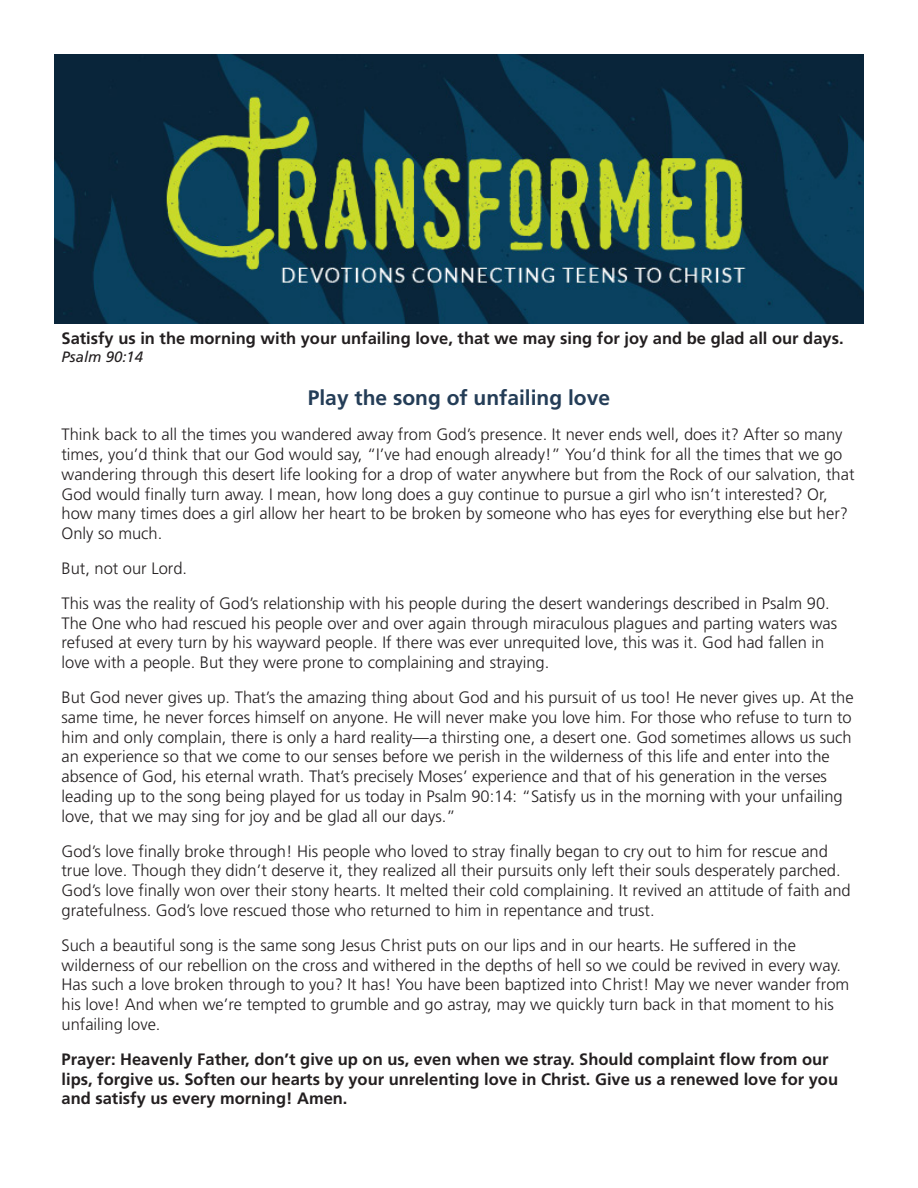
<style>
.page{position:relative;width:918px;height:1188px;background:#fff}
.page>*{position:absolute;margin:0;border:0;box-sizing:border-box;transform-origin:0 0}
.body_copy{font:700 21px "Frutiger LT Std";color:#243d57}
.body_copy-2{font:300 16.5px/19.8px "Frutiger LT Std";color:#231f20}
.body_copy-3{font:700 16.5px/19.8px "Frutiger LT Std";color:#231f20}
.body_copy-4{font:italic 15px "Frutiger LT Std";color:#231f20}
</style>
<div class="page">
<img style="left:54px;top:54px;width:810px;height:270px">
<p class="body_copy-3" style="left:62px;top:328px;width:784px">Satisfy us in the morning with your unfailing love, that we may sing for joy and be glad all our days.</p>
<p class="body_copy-4" style="left:62px;top:348px;width:83px">Psalm 90:14</p>
<p class="body_copy" style="left:308px;top:386px;width:304px">Play the song of unfailing love</p>
<p class="body_copy-2" style="left:62px;top:425px;width:795px">Think back to all the times you wandered away from God’s presence. It never ends well, does it? After so many times, you’d think that our God would say, “I’ve had enough already!” You’d think for all the times that we go wandering through this desert life looking for a drop of water anywhere but from the Rock of our salvation, that God would finally turn away. I mean, how long does a guy continue to pursue a girl who isn’t interested? Or, how many times does a girl allow her heart to be broken by someone who has eyes for everything else but her?<br>Only so much.</p>
<p class="body_copy-2" style="left:62px;top:551px;width:770px;line-height:34.8px">But, not our Lord.<br>This was the reality of God’s relationship with his people during the desert wanderings described in Psalm 90.</p>
<p class="body_copy-2" style="left:62px;top:613px;width:777px">The One who had rescued his people over and over again through miraculous plagues and parting waters was refused at every turn by his wayward people. If there was ever unrequited love, this was it. God had fallen in love with a people. But they were prone to complaining and straying.</p>
<p class="body_copy-2" style="left:62px;top:688px;width:794px">But God never gives up. That’s the amazing thing about God and his pursuit of us too! He never gives up. At the same time, he never forces himself on anyone. He will never make you love him. For those who refuse to turn to him and only complain, there is only a hard reality—a thirsting one, a desert one. God sometimes allows us such an experience so that we come to our senses before we perish in the wilderness of this life and enter into the absence of God, his eternal wrath. That’s precisely Moses’ experience and that of his generation in the verses leading up to the song being played for us today in Psalm 90:14: “Satisfy us in the morning with your unfailing love, that we may sing for joy and be glad all our days.”</p>
<p class="body_copy-2" style="left:62px;top:841px;width:791px">God’s love finally broke through! His people who loved to stray finally began to cry out to him for rescue and true love. Though they didn’t deserve it, they realized all their pursuits only left their souls desperately parched.<br>God’s love finally won over their stony hearts. It melted their cold complaining. It revived an attitude of faith and gratefulness. God’s love rescued those who returned to him in repentance and trust.</p>
<p class="body_copy-2" style="left:62px;top:935px;width:789px">Such a beautiful song is the same song Jesus Christ puts on our lips and in our hearts. He suffered in the wilderness of our rebellion on the cross and withered in the depths of hell so we could be revived in every way.<br>Has such a love broken through to you? It has! You have been baptized into Christ! May we never wander from his love! And when we’re tempted to grumble and go astray, may we quickly turn back in that moment to his unfailing love.</p>
<p class="body_copy-3" style="left:62px;top:1049px;width:778px">Prayer: Heavenly Father, don’t give up on us, even when we stray. Should complaint flow from our lips, forgive us. Soften our hearts by your unrelenting love in Christ. Give us a renewed love for you and satisfy us every morning! Amen.</p>
</div>
